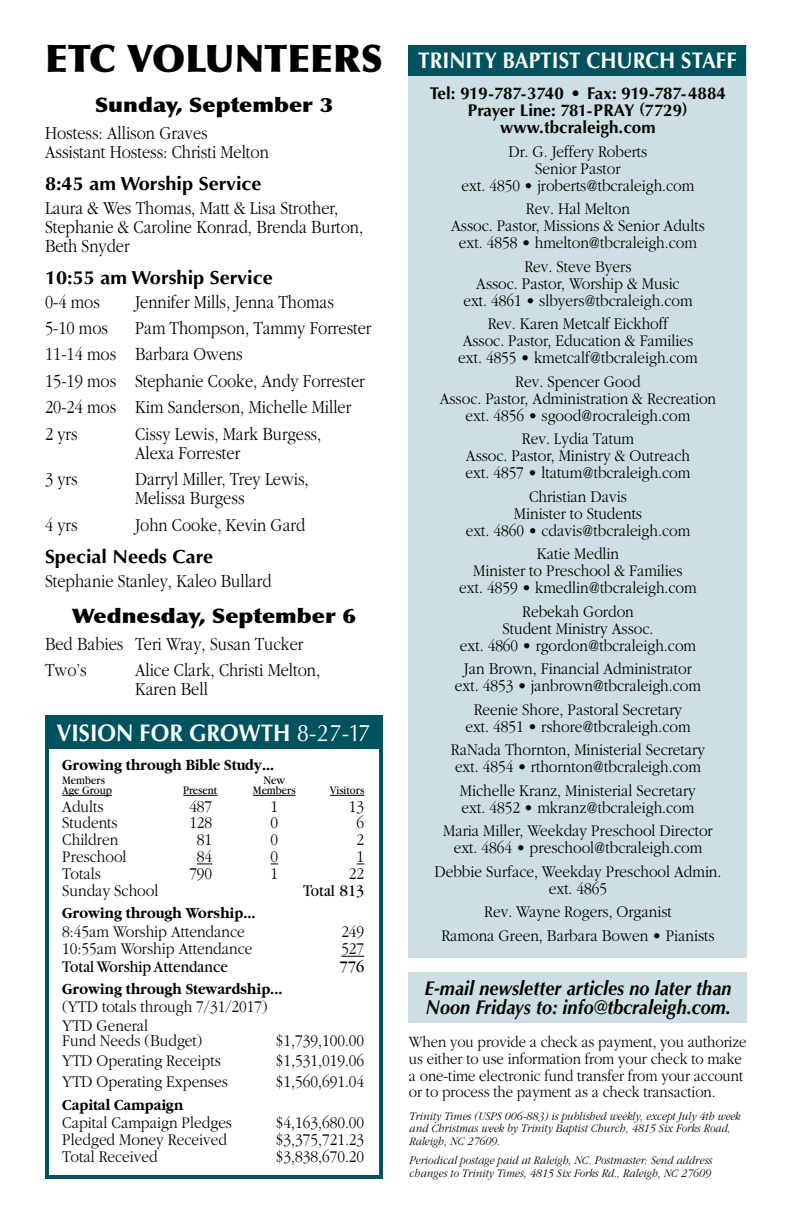
<style>
.page{position:relative;width:792px;height:1224px;background:#fff}
.page>*{position:absolute;margin:0;border:0;box-sizing:border-box;transform-origin:0 0}
.t1{font:900 38px "Optima";letter-spacing:.005em;color:#000}
.t2{font:700 24px "Optima";color:#fff;scale:.93 1}
.t3{font:700 22.6px "Optima";color:#fff;scale:.92 1}
.t4{font:italic 700 20px/19.2px "Optima";letter-spacing:.005em;color:#000;scale:.9 1}
.t5{font:900 20px "Optima";color:#000;scale:1.15 1}
.t6{font:300 19px/19.2px "Garamond";color:#000;scale:.86 1}
.t7{font:700 19px "Optima";color:#000;scale:1.05 1}
.t8{font:300 17px/17px "Garamond";color:#000;text-align:center;scale:.9 1}
.t9{font:700 17px/17px "Optima";letter-spacing:.005em;color:#000;text-align:center}
.t10{font:17px "Garamond";color:#000;scale:.9 1}
.t11{font:300 16.4px/16.6px "Garamond";letter-spacing:-.005em;color:#000;scale:.9 1}
.t12{font:700 16px "Garamond";color:#000;scale:.9 1}
.t13{font:italic 300 12px/12.6px "Garamond";letter-spacing:.005em;color:#000;scale:.9 1}
.t14{font:12px "Garamond";color:#000;scale:.9 1}
.s1{font-weight:400}
</style>
<div class="page">
<div style="left:409px;top:45px;width:338px;height:913px;background:#cddfe2"></div>
<div style="left:409px;top:972px;width:338px;height:50px;background:#cddfe2"></div>
<div style="left:409px;top:45px;width:337px;height:30px;background:#00535e"></div>
<div style="left:45px;top:715px;width:338px;height:464px;border:4px solid #00535e"></div>
<hr style="left:62px;top:795px;width:50px;height:1px;background:#000">
<hr style="left:183px;top:795px;width:34px;height:1px;background:#000">
<hr style="left:253px;top:795px;width:43px;height:1px;background:#000">
<hr style="left:330px;top:795px;width:34px;height:1px;background:#000">
<svg style="left:197px;top:864px;width:15px;height:1px"></svg>
<svg style="left:341px;top:956px;width:23px;height:1px"></svg>
<div style="left:45px;top:715px;width:337px;height:33px;background:#00535e"></div>
<h1 class="t1" style="left:45px;top:36px;width:339px">ETC VOLUNTEERS</h1>
<p class="t5" style="left:95px;top:93px;width:209px">Sunday, September 3</p>
<p class="t6" style="left:45px;top:123px;width:262px">Hostess: Allison Graves<br>Assistant Hostess: Christi Melton</p>
<p class="t7" style="left:45px;top:173px;width:208px">8:45 am Worship Service</p>
<p class="t6" style="left:45px;top:198px;width:372px">Laura &amp; Wes Thomas, Matt &amp; Lisa Strother,<br>Stephanie &amp; Caroline Konrad, Brenda Burton,<br>Beth Snyder</p>
<p class="t7" style="left:45px;top:267px;width:218px">10:55 am Worship Service</p>
<p class="t6" style="left:45px;top:292px;width:65px">0-4 mos</p>
<p class="t6" style="left:135px;top:292px;width:233px">Jennifer Mills, Jenna Thomas</p>
<p class="t6" style="left:45px;top:319px;width:75px">5-10 mos</p>
<p class="t6" style="left:45px;top:315px;width:381px;line-height:26.4px;text-indent:90px">Pam Thompson, Tammy Forrester<br>11-14 mos Barbara Owens<br>15-19 mos Stephanie Cooke, Andy Forrester<br>20-24 mos Kim Sanderson, Michelle Miller<br>2 yrs</p>
<p class="t6" style="left:135px;top:424px;width:218px">Cissy Lewis, Mark Burgess,<br>Alexa Forrester</p>
<p class="t6" style="left:45px;top:470px;width:39px">3 yrs</p>
<p class="t6" style="left:135px;top:470px;width:204px">Darryl Miller, Trey Lewis,<br>Melissa Burgess</p>
<p class="t6" style="left:45px;top:515px;width:39px">4 yrs</p>
<p class="t6" style="left:135px;top:515px;width:199px">John Cooke, Kevin Gard</p>
<p class="t7" style="left:45px;top:546px;width:162px">Special Needs Care</p>
<p class="t6" style="left:45px;top:571px;width:265px">Stephanie Stanley, Kaleo Bullard</p>
<p class="t5" style="left:72px;top:604px;width:249px">Wednesday, September 6</p>
<p class="t6" style="left:45px;top:631px;width:302px;line-height:26.4px">Bed Babies Teri Wray, Susan Tucker<br>Two’s</p>
<p class="t6" style="left:135px;top:661px;width:217px">Alice Clark, Christi Melton,<br>Karen Bell</p>
<h2 class="t2" style="left:57px;top:719px;width:339px">Vision for Growth <span class="s1">8-27-17</span></h2>
<p class="t12" style="left:62px;top:756px;width:237px">Growing through Bible Study...</p>
<p class="t14" style="left:62px;top:774px;width:49px">Members</p>
<p class="t14" style="left:263px;top:774px;width:26px">New</p>
<p class="t14" style="left:62px;top:784px;width:57px">Age Group</p>
<p class="t14" style="left:183px;top:784px;width:39px">Present</p>
<p class="t14" style="left:253px;top:784px;width:49px">Members</p>
<p class="t14" style="left:330px;top:784px;width:40px">Visitors</p>
<p class="t8" style="left:62px;top:798px;width:47px">Adults</p>
<p class="t8" style="left:189px;top:798px;width:27px">487</p>
<p class="t8" style="left:271px;top:798px;width:10px">1</p>
<p class="t8" style="left:349px;top:798px;width:18px">13</p>
<p class="t8" style="left:62px;top:815px;width:63px">Students</p>
<p class="t8" style="left:189px;top:815px;width:27px">128</p>
<p class="t8" style="left:271px;top:815px;width:10px">0</p>
<p class="t8" style="left:357px;top:815px;width:10px">6</p>
<p class="t8" style="left:62px;top:831px;width:64px">Children</p>
<p class="t8" style="left:197px;top:831px;width:19px">81</p>
<p class="t8" style="left:271px;top:831px;width:10px">0</p>
<p class="t8" style="left:357px;top:831px;width:10px">2</p>
<p class="t8" style="left:62px;top:848px;width:73px">Preschool</p>
<p class="t8" style="left:197px;top:848px;width:19px">84</p>
<p class="t8" style="left:271px;top:848px;width:10px">0</p>
<p class="t8" style="left:357px;top:848px;width:10px">1</p>
<p class="t8" style="left:62px;top:865px;width:44px">Totals</p>
<p class="t8" style="left:189px;top:865px;width:27px">790</p>
<p class="t8" style="left:271px;top:865px;width:10px">1</p>
<p class="t8" style="left:349px;top:865px;width:18px">22</p>
<p class="t8" style="left:62px;top:882px;width:108px">Sunday School</p>
<p class="t10" style="left:303px;top:881px;width:69px">Total 813</p>
<p class="t12" style="left:62px;top:904px;width:216px">Growing through Worship...</p>
<p class="t8" style="left:62px;top:923px;width:204px">8:45am Worship Attendance</p>
<p class="t8" style="left:341px;top:923px;width:27px">249</p>
<p class="t8" style="left:62px;top:941px;width:213px">10:55am Worship Attendance</p>
<p class="t8" style="left:341px;top:941px;width:27px">527</p>
<p class="t10" style="left:62px;top:958px;width:186px">Total Worship Attendance</p>
<p class="t10" style="left:340px;top:958px;width:29px">776</p>
<p class="t12" style="left:62px;top:980px;width:246px">Growing through Stewardship...</p>
<p class="t8" style="left:62px;top:997px;width:230px;line-height:19.4px;text-align:left">(YTD totals through 7/31/2017)<br>YTD General</p>
<p class="t8" style="left:62px;top:1032px;width:157px">Fund Needs (Budget)</p>
<p class="t8" style="left:276px;top:1032px;width:100px">$1,739,100.00</p>
<p class="t8" style="left:62px;top:1052px;width:178px">YTD Operating Receipts</p>
<p class="t8" style="left:276px;top:1052px;width:100px">$1,531,019.06</p>
<p class="t8" style="left:62px;top:1073px;width:185px">YTD Operating Expenses</p>
<p class="t8" style="left:276px;top:1073px;width:100px">$1,560,691.04</p>
<p class="t12" style="left:62px;top:1096px;width:136px">Capital Campaign</p>
<p class="t8" style="left:62px;top:1114px;width:190px">Capital Campaign Pledges</p>
<p class="t8" style="left:276px;top:1114px;width:100px">$4,163,680.00</p>
<p class="t8" style="left:62px;top:1131px;width:184px">Pledged Money Received</p>
<p class="t8" style="left:276px;top:1131px;width:100px">$3,375,721.23</p>
<p class="t8" style="left:62px;top:1148px;width:108px">Total Received</p>
<p class="t8" style="left:276px;top:1148px;width:100px">$3,838,670.20</p>
<h3 class="t3" style="left:418px;top:48px;width:348px">TRINITY BAPTIST CHURCH STAFF</h3>
<p class="t9" style="left:430px;top:85px;width:297px">Tel: 919-787-3740 • Fax: 919-787-4884<br>Prayer Line: 781-PRAY (7729) www.tbcraleigh.com</p>
<p class="t8" style="left:462px;top:143px;width:260px">Dr. G. Jeffery Roberts<br>Senior Pastor<br>ext. 4850 • jroberts@tbcraleigh.com</p>
<p class="t8" style="left:451px;top:201px;width:283px">Rev. Hal Melton<br>Assoc. Pastor, Missions &amp; Senior Adults ext. 4858 • hmelton@tbcraleigh.com</p>
<p class="t8" style="left:463px;top:258px;width:256px">Rev. Steve Byers<br>Assoc. Pastor, Worship &amp; Music ext. 4861 • slbyers@tbcraleigh.com</p>
<p class="t8" style="left:458px;top:316px;width:268px">Rev. Karen Metcalf Eickhoff<br>Assoc. Pastor, Education &amp; Families ext. 4855 • kmetcalf@tbcraleigh.com</p>
<p class="t8" style="left:440px;top:373px;width:309px">Rev. Spencer Good<br>Assoc. Pastor, Administration &amp; Recreation ext. 4856 • sgood@rocraleigh.com</p>
<p class="t8" style="left:466px;top:431px;width:251px">Rev. Lydia Tatum<br>Assoc. Pastor, Ministry &amp; Outreach ext. 4857 • ltatum@tbcraleigh.com</p>
<p class="t8" style="left:466px;top:488px;width:251px">Christian Davis<br>Minister to Students<br>ext. 4860 • cdavis@tbcraleigh.com</p>
<p class="t8" style="left:459px;top:546px;width:265px">Katie Medlin<br>Minister to Preschool &amp; Families ext. 4859 • kmedlin@tbcraleigh.com</p>
<p class="t8" style="left:460px;top:603px;width:264px">Rebekah Gordon<br>Student Ministry Assoc.<br>ext. 4860 • rgordon@tbcraleigh.com</p>
<p class="t8" style="left:455px;top:661px;width:275px">Jan Brown, Financial Administrator ext. 4853 • janbrown@tbcraleigh.com</p>
<p class="t8" style="left:465px;top:701px;width:252px">Reenie Shore, Pastoral Secretary ext. 4851 • rshore@tbcraleigh.com</p>
<p class="t8" style="left:451px;top:742px;width:284px;text-align:left">RaNada Thornton, Ministerial Secretary ext. 4854 • rthornton@tbcraleigh.com</p>
<p class="t8" style="left:460px;top:782px;width:264px;text-align:left">Michelle Kranz, Ministerial Secretary ext. 4852 • mkranz@tbcraleigh.com</p>
<p class="t8" style="left:443px;top:823px;width:301px">Maria Miller, Weekday Preschool Director ext. 4864 • preschool@tbcraleigh.com</p>
<p class="t8" style="left:434px;top:863px;width:321px">Debbie Surface, Weekday Preschool Admin. ext. 4865</p>
<p class="t8" style="left:441px;top:900px;width:305px;line-height:23.4px">Rev. Wayne Rogers, Organist<br>Ramona Green, Barbara Bowen • Pianists</p>
<p class="t4" style="left:424px;top:979px;width:343px">E-mail newsletter articles no later than<br>Noon Fridays to: info@tbcraleigh.com.</p>
<p class="t11" style="left:409px;top:1034px;width:377px">When you provide a check as payment, you authorize us either to use information from your check to make a one-time electronic fund transfer from your account or to process the payment as a check transaction.</p>
<p class="t13" style="left:409px;top:1110px;width:369px">Trinity Times (USPS 006-883) is published weekly, except July 4th week and Christmas week by Trinity Baptist Church, 4815 Six Forks Road,<br>Raleigh, NC 27609.</p>
<p class="t13" style="left:409px;top:1154px;width:338px">Periodical postage paid at Raleigh, NC. Postmaster: Send address changes to Trinity Times, 4815 Six Forks Rd., Raleigh, NC 27609</p>
</div>
